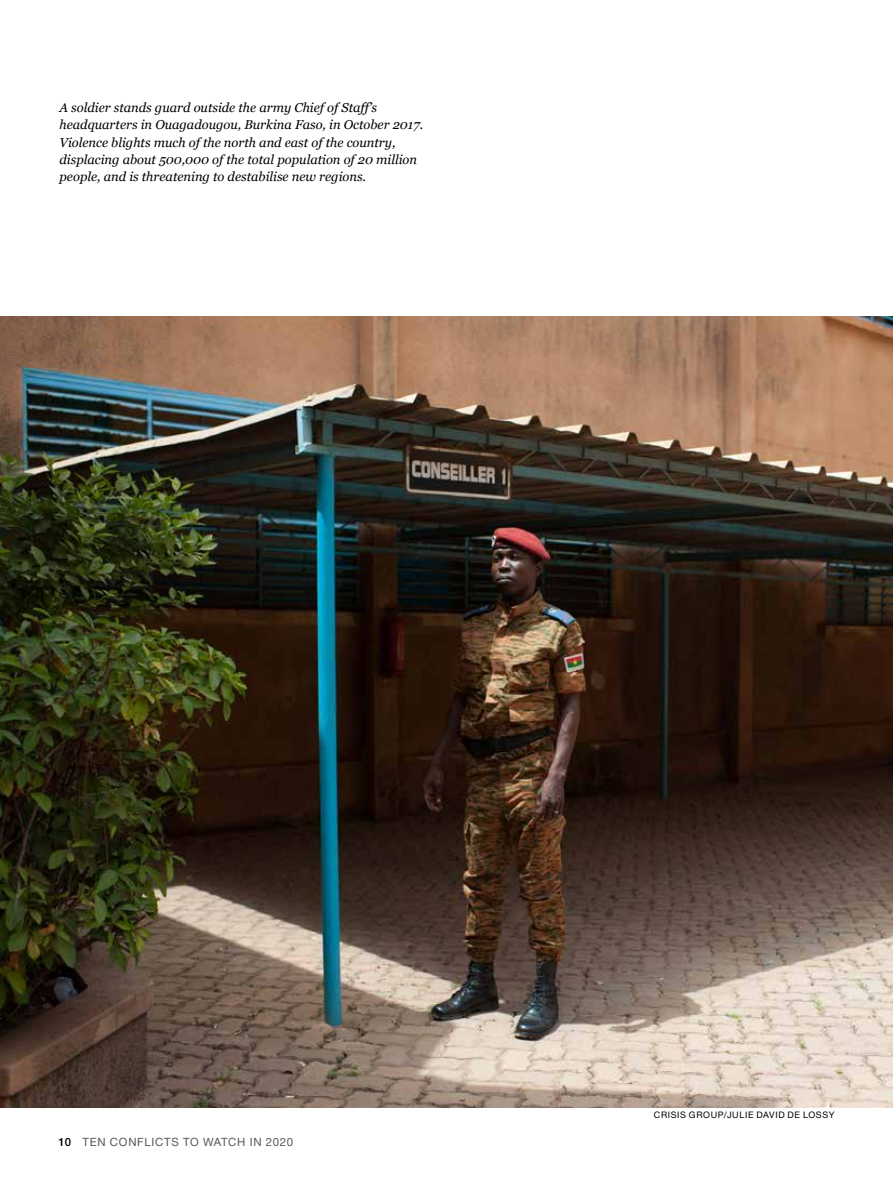
<style>
.page{position:relative;width:893px;height:1191px;background:#fff}
.page>*{position:absolute;margin:0;border:0;box-sizing:border-box;transform-origin:0 0}
.t1{font:italic 12.9px/17.2px "Georgia";color:#000}
.t2{font:11.4px "Helvetica Neue LT Pro";letter-spacing:.06em;color:#575756}
.t3{font:9px "Helvetica Neue LT Pro";letter-spacing:.07em;color:#000}
.s1{font-weight:500;color:#000}
</style>
<div class="page">
<img style="left:0;top:316px;width:893px;height:791px">
<p class="t1" style="left:60px;top:99px;width:365px">A soldier stands guard outside the army Chief of Staff’s headquarters in Ouagadougou, Burkina Faso, in October 2017.<br>Violence blights much of the north and east of the country, displacing about 500,000 of the total population of 20 million people, and is threatening to destabilise new regions.</p>
<p class="t2" style="left:58px;top:1135px;width:236px"><span class="s1">10</span> TEN CONFLICTS TO WATCH IN 2020</p>
<p class="t3" style="left:654px;top:1109px;width:182px">CRISIS GROUP/JULIE DAVID DE LOSSY</p>
</div>
